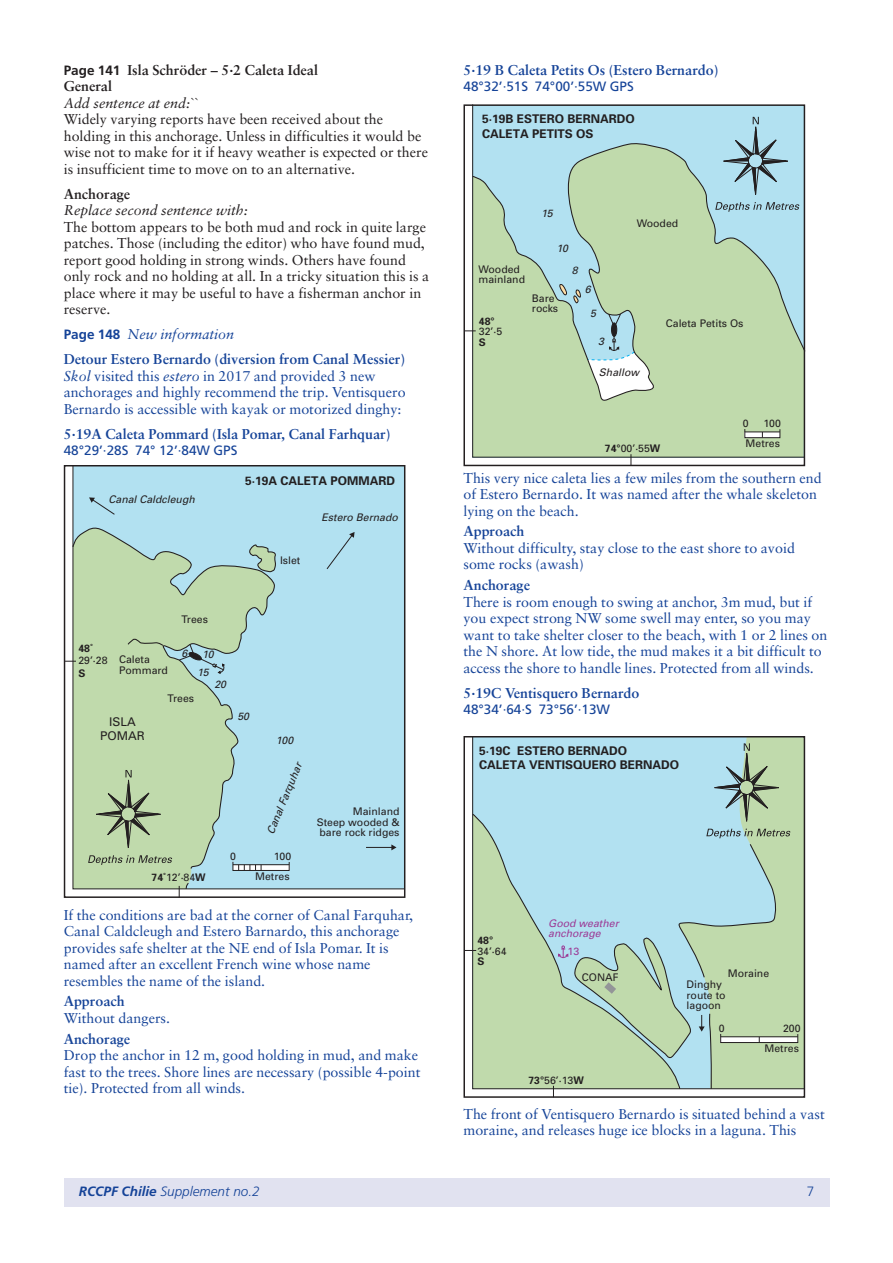
<style>
.page{position:relative;width:893px;height:1263px;background:#fff}
.page>*{position:absolute;margin:0;border:0;box-sizing:border-box;transform-origin:0 0}
.t1{font:14.25px/16.5px "Sabon";color:#154398}
.t2{font:14.25px/16.5px "Sabon";color:#231f20}
.t3{font:700 14.25px/25px "Sabon";color:#154398}
.t4{font:700 14.25px/16.5px "Sabon";color:#231f20}
.t5{font:italic 14.25px "Sabon";color:#231f20}
.t6{font:13.5px "Frutiger";color:#154398}
.t7{font:italic 300 13.5px "Frutiger";color:#154398}
.t8{font:300 13.5px "Frutiger";color:#154398}
.t9{font:700 12px/14.4px "Univ Im";color:#231f20}
.t10{font:500 12px/14.4px "Univ Im";color:#231f20;text-align:center}
.t11{font:10.5px/10.5px "Univers";color:#231f20}
.t12{font:italic 10.5px/17.4px "Univers";color:#231f20;text-align:center}
.t13{font:italic 10.5px/10.5px "Univers";color:#9c3b96}
.t14{font:700 10.5px "Univers";color:#231f20}
.t15{font:10.5px "Univers";color:#9c3b96}
.s1{font-family:"Frutiger";font-size:13.5px}
.s2{font-weight:400;font-style:italic}
.s3{font-style:italic}
.s4{font-weight:700}
</style>
<div class="page">
<svg style="left:72px;top:465px;width:333px;height:424px;background:#b3d9d3"></svg>
<svg style="left:179px;top:882px;width:11px;height:15px"></svg>
<svg style="left:472px;top:104px;width:333px;height:354px;background:#b6d6be"></svg>
<svg style="left:631px;top:454px;width:1px;height:12px"></svg>
<svg style="left:464px;top:331px;width:12px;height:1px"></svg>
<svg style="left:472px;top:736px;width:333px;height:353px;background:#b5d6c2"></svg>
<svg style="left:553px;top:737px;width:252px;height:360px;background:#b4d7cc"></svg>
<div style="left:64px;top:1178px;width:765px;height:28px;background:#e1e2f0"></div>
<p class="t4" style="left:64px;top:63px;width:256px"><span class="s1">Page 141</span> Isla Schröder – 5·2 Caleta Ideal<br>General</p>
<p class="t5" style="left:64px;top:97px;width:136px">Add sentence at end:``</p>
<p class="t2" style="left:64px;top:112px;width:366px">Widely varying reports have been received about the holding in this anchorage. Unless in difficulties it would be wise not to make for it if heavy weather is expected or there is insufficient time to move on to an alternative.</p>
<p class="t4" style="left:64px;top:187px;width:68px">Anchorage</p>
<p class="t5" style="left:64px;top:204px;width:186px">Replace second sentence with:</p>
<p class="t2" style="left:64px;top:220px;width:367px">The bottom appears to be both mud and rock in quite large patches. Those (including the editor) who have found mud, report good holding in strong winds. Others have found only rock and no holding at all. In a tricky situation this is a place where it may be useful to have a fisherman anchor in reserve.</p>
<p class="t3" style="left:64px;top:323px;width:343px"><span class="s1">Page 148</span> <span class="s2">New information<br></span>Detour Estero Bernardo (diversion from Canal Messier)</p>
<p class="t1" style="left:64px;top:369px;width:343px"><span class="s3">Skol</span> visited this <span class="s3">estero</span> in 2017 and provided 3 new anchorages and highly recommend the trip. Ventisquero<br>Bernardo is accessible with kayak or motorized dinghy:</p>
<p class="t3" style="left:64px;top:422px;width:328px">5·19A Caleta Pommard (Isla Pomar, Canal Farhquar)</p>
<p class="t6" style="left:64px;top:445px;width:175px">48°29’·28S 74° 12’·84W GPS</p>
<p class="t12" style="left:108px;top:492px;width:88px">Canal Caldcleugh</p>
<p class="t9" style="left:245px;top:475px;width:152px">5·19A CALETA POMMARD</p>
<p class="t11" style="left:280px;top:556px;width:22px">Islet</p>
<p class="t12" style="left:321px;top:510px;width:78px">Estero Bernado</p>
<p class="t14" style="left:78px;top:644px;width:16px">48˚</p>
<p class="t11" style="left:78px;top:656px;width:31px">29’·28</p>
<p class="t14" style="left:78px;top:669px;width:9px">S</p>
<p class="t11" style="left:119px;top:655px;width:50px">Caleta<br>Pommard</p>
<p class="t11" style="left:182px;top:615px;width:28px">Trees</p>
<p class="t12" style="left:181px;top:645px;width:7px">6</p>
<p class="t12" style="left:197px;top:647px;width:18px">10<br>15</p>
<p class="t12" style="left:214px;top:677px;width:13px">20</p>
<p class="t11" style="left:168px;top:694px;width:28px">Trees</p>
<p class="t10" style="left:100px;top:715px;width:46px">ISLA<br>POMAR</p>
<p class="t12" style="left:237px;top:708px;width:13px">50</p>
<p class="t12" style="left:276px;top:732px;width:19px">100</p>
<p class="t12" style="left:263px;top:830px;width:77px;rotate:-68deg">Canal Farquhar</p>
<p class="t11" style="left:317px;top:807px;width:84px;text-align:justify;text-indent:36px">Mainland Steep wooded &amp; bare rock ridges</p>
<p class="t11" style="left:152px;top:873px;width:56px"><span class="s4">74˚</span>12’·84<span class="s4">W</span></p>
<p class="t11" style="left:230px;top:852px;width:7px">0</p>
<p class="t11" style="left:255px;top:847px;width:38px;line-height:20.1px;text-align:right">100<br>Metres</p>
<p class="t1" style="left:64px;top:907px;width:351px">If the conditions are bad at the corner of Canal Farquhar, Canal Caldcleugh and Estero Barnardo, this anchorage provides safe shelter at the NE end of Isla Pomar. It is named after an excellent French wine whose name resembles the name of the island.</p>
<p class="t3" style="left:64px;top:990px;width:62px">Approach</p>
<p class="t1" style="left:64px;top:1011px;width:108px">Without dangers.</p>
<p class="t3" style="left:64px;top:1027px;width:68px">Anchorage</p>
<p class="t1" style="left:64px;top:1048px;width:358px">Drop the anchor in 12 m, good holding in mud, and make fast to the trees. Shore lines are necessary (possible 4-point tie). Protected from all winds.</p>
<p class="t3" style="left:463px;top:58px;width:256px">5·19 B Caleta Petits Os (Estero Bernardo)</p>
<p class="t6" style="left:463px;top:81px;width:172px">48°32’·51S 74°00’·55W GPS</p>
<p class="t9" style="left:482px;top:113px;width:154px">5·19B ESTERO BERNARDO<br>CALETA PETITS OS</p>
<p class="t12" style="left:541px;top:205px;width:13px">15</p>
<p class="t11" style="left:478px;top:265px;width:48px">Wooded mainland</p>
<p class="t14" style="left:479px;top:317px;width:17px">48°</p>
<p class="t11" style="left:479px;top:327px;width:25px">32’·5</p>
<p class="t14" style="left:479px;top:338px;width:9px">S</p>
<p class="t12" style="left:556px;top:241px;width:13px">10</p>
<p class="t11" style="left:532px;top:294px;width:28px">Bare rocks</p>
<p class="t12" style="left:572px;top:263px;width:7px">8</p>
<p class="t12" style="left:585px;top:282px;width:7px">6</p>
<p class="t12" style="left:590px;top:306px;width:7px">5</p>
<p class="t12" style="left:598px;top:333px;width:7px">3</p>
<p class="t11" style="left:637px;top:219px;width:43px">Wooded</p>
<p class="t11" style="left:666px;top:319px;width:79px">Caleta Petits Os</p>
<p class="t12" style="left:599px;top:365px;width:42px">Shallow</p>
<p class="t11" style="left:605px;top:444px;width:57px"><span class="s4">74°</span>00’·55<span class="s4">W</span></p>
<p class="t11" style="left:743px;top:419px;width:7px">0</p>
<p class="t11" style="left:746px;top:414px;width:37px;line-height:20.1px;text-align:right">100<br>Metres</p>
<p class="t1" style="left:463px;top:471px;width:360px">This very nice caleta lies a few miles from the southern end of Estero Bernardo. It was named after the whale skeleton lying on the beach.</p>
<p class="t3" style="left:463px;top:520px;width:62px">Approach</p>
<p class="t1" style="left:463px;top:541px;width:333px">Without difficulty, stay close to the east shore to avoid some rocks (awash)</p>
<p class="t3" style="left:463px;top:574px;width:68px">Anchorage</p>
<p class="t1" style="left:463px;top:595px;width:365px">There is room enough to swing at anchor, 3m mud, but if you expect strong NW some swell may enter, so you may want to take shelter closer to the beach, with 1 or 2 lines on the N shore. At low tide, the mud makes it a bit difficult to access the shore to handle lines. Protected from all winds.</p>
<p class="t3" style="left:463px;top:681px;width:177px">5·19C Ventisquero Bernardo</p>
<p class="t6" style="left:463px;top:704px;width:148px">48°34’·64·S 73°56’·13W</p>
<p class="t9" style="left:479px;top:744px;width:202px">5·19C ESTERO BERNADO<br>CALETA VENTISQUERO BERNADO</p>
<p class="t14" style="left:477px;top:936px;width:17px">48°</p>
<p class="t11" style="left:477px;top:947px;width:31px">34’·64</p>
<p class="t14" style="left:477px;top:957px;width:9px">S</p>
<p class="t13" style="left:548px;top:919px;width:72px">Good weather anchorage</p>
<p class="t11" style="left:582px;top:973px;width:38px">CONAF</p>
<p class="t15" style="left:567px;top:948px;width:13px">13</p>
<p class="t11" style="left:528px;top:1076px;width:57px"><span class="s4">73°</span>56’·13<span class="s4">W</span></p>
<p class="t11" style="left:728px;top:969px;width:43px">Moraine</p>
<p class="t11" style="left:687px;top:980px;width:41px">Dinghy route to lagoon</p>
<p class="t11" style="left:719px;top:1024px;width:7px">0</p>
<p class="t11" style="left:765px;top:1019px;width:37px;line-height:20.1px;text-align:right">200<br>Metres</p>
<p class="t1" style="left:463px;top:1106px;width:363px">The front of Ventisquero Bernardo is situated behind a vast moraine, and releases huge ice blocks in a laguna. This</p>
<p class="t7" style="left:79px;top:1186px;width:182px"><span class="s4">RCCPF Chilie</span> Supplement no.2</p>
<p class="t8" style="left:807px;top:1186px;width:9px">7</p>
</div>
